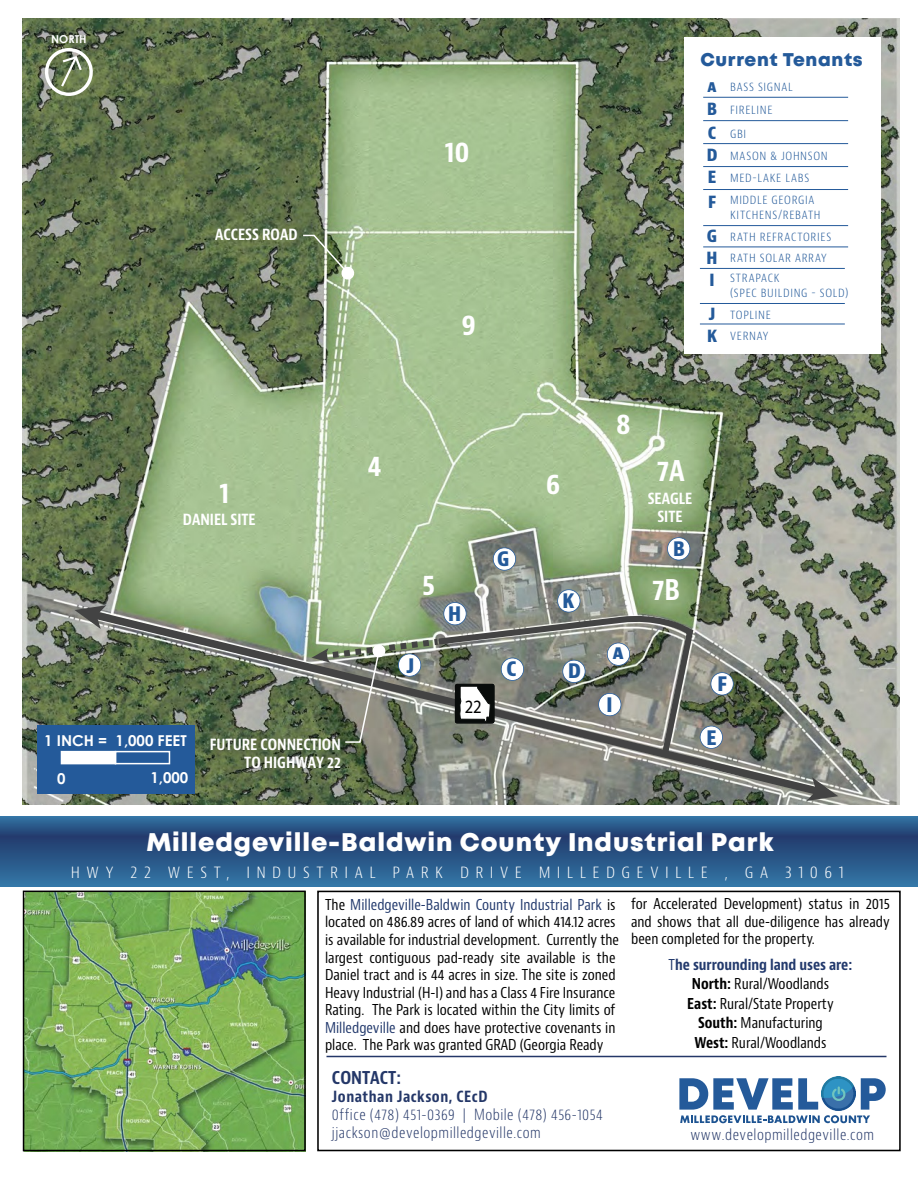
<style>
.page{position:relative;width:918px;height:1188px;background:#fff}
.page>*{position:absolute;margin:0;border:0;box-sizing:border-box;transform-origin:0 0}
.t1{font:28.5px "Volkhov";letter-spacing:.035em;color:#fff}
.t2{font:700 condensed 27.9px "Bernino Sans";color:#fff}
.t3{font:25.5px "Mont Heavy DEMO";letter-spacing:.035em;color:#fff}
.t4{font:800 condensed 19.5px "Bernino Sans";color:#245a9a;scale:1.05 1}
.t5{font:18.9px "Myriad Pro";color:#000;scale:.88 1}
.t6{font:18.45px "Mont Heavy DEMO";letter-spacing:.035em;color:#245a9a}
.t7{font:700 condensed 17.25px "Bernino Sans";color:#243768}
.t8{font:300 condensed 16.5px "Bernino Sans";letter-spacing:.375em;color:#fff;scale:1.05 1}
.t9{font:800 condensed 16.35px/21.5px "Bernino Sans";color:#245a9a;scale:1.05 1}
.t10{font:300 condensed 15px/18px "Bernino Sans";letter-spacing:.035em;color:#243768}
.t11{font:700 condensed 15px/18.9px "Bernino Sans";color:#fff;text-align:right}
.t12{font:700 condensed 15px "Bernino Sans";letter-spacing:.035em;color:#243768}
.t13{font:700 15px "Century Gothic";color:#fff}
.t14{font:condensed 14.7px/17.5px "Bernino Sans";color:#000}
.t15{font:300 condensed 12px/21.9px "Bernino Sans";letter-spacing:.055em;color:#245a9a;scale:1.05 1}
.t16{font:700 10.95px "Century Gothic";color:#fff}
.s1{color:#233a6d}
.s2{font-weight:700;color:#233a6d}
.s3{font-weight:700}
</style>
<div class="page">
<img style="left:23px;top:18px;width:877px;height:786px">
<svg style="left:86px;top:606px;width:741px;height:194px;background:#727d68"></svg>
<svg style="left:806px;top:777px;width:32px;height:24px"></svg>
<svg style="left:75px;top:605px;width:31px;height:24px"></svg>
<div style="left:37px;top:725px;width:158px;height:69px;background:#245a9a"></div>
<svg style="left:42px;top:48px;width:54px;height:48px"></svg>
<div style="left:61px;top:752px;width:54px;height:12px;background:#fff"></div>
<div style="left:61px;top:751px;width:55px;height:13px;border:2px solid #fff"></div>
<div style="left:115px;top:751px;width:55px;height:13px;border:2px solid #fff"></div>
<svg style="left:302px;top:234px;width:53px;height:46px;background:#819370"></svg>
<svg style="left:493px;top:547px;width:23px;height:24px"></svg>
<svg style="left:667px;top:537px;width:23px;height:23px"></svg>
<div style="left:685px;top:38px;width:196px;height:316px;background:#fff"></div>
<svg style="left:312px;top:589px;width:422px;height:173px;background:#8a9183"></svg>
<hr style="left:703px;top:97px;width:145px;height:1px;background:#245a9a">
<hr style="left:703px;top:120px;width:145px;height:1px;background:#245a9a">
<hr style="left:703px;top:143px;width:145px;height:1px;background:#245a9a">
<hr style="left:703px;top:166px;width:145px;height:1px;background:#245a9a">
<hr style="left:703px;top:189px;width:145px;height:1px;background:#245a9a">
<hr style="left:703px;top:225px;width:145px;height:1px;background:#245a9a">
<hr style="left:703px;top:247px;width:145px;height:1px;background:#245a9a">
<hr style="left:700px;top:268px;width:145px;height:1px;background:#245a9a">
<hr style="left:700px;top:303px;width:145px;height:1px;background:#245a9a">
<hr style="left:700px;top:324px;width:145px;height:1px;background:#245a9a">
<div style="left:317px;top:891px;width:584px;height:260px;border:2px solid #000"></div>
<svg style="left:0;top:816px;width:918px;height:70px;background:#2a5889"></svg>
<hr style="left:327px;top:1056px;width:559px;height:1px;background:#243768">
<img style="left:831px;top:1076px;width:15px;height:2px">
<svg style="left:679px;top:1078px;width:207px;height:45px"></svg>
<img style="left:24px;top:892px;width:282px;height:259px">
<p class="t16" style="left:51px;top:32px;width:37px">NORTH</p>
<p class="t11" style="left:215px;top:225px;width:84px">ACCESS ROAD</p>
<h2 class="t2" style="left:445px;top:134px;width:26px">10</h2>
<h2 class="t2" style="left:462px;top:308px;width:16px">9</h2>
<h2 class="t2" style="left:220px;top:476px;width:11px">1</h2>
<p class="t11" style="left:183px;top:510px;width:74px">DANIEL SITE</p>
<p class="t13" style="left:44px;top:731px;width:144px">1 INCH = 1,000 FEET</p>
<p class="t13" style="left:57px;top:768px;width:10px">0</p>
<p class="t13" style="left:151px;top:768px;width:39px">1,000</p>
<p class="t11" style="left:157px;top:734px;width:185px">FUTURE CONNECTIONNECTION<br>TO HIGHWAY 22</p>
<p class="t11" style="left:210px;top:735px;width:59px">FUTURE C</p>
<h2 class="t2" style="left:368px;top:449px;width:15px">4</h2>
<h2 class="t2" style="left:422px;top:568px;width:14px">5</h2>
<h3 class="t4" style="left:448px;top:602px;width:14px">H</h3>
<h3 class="t4" style="left:497px;top:547px;width:13px">G</h3>
<h3 class="t4" style="left:407px;top:654px;width:9px">J</h3>
<h3 class="t4" style="left:506px;top:657px;width:11px">C</h3>
<p class="t5" style="left:465px;top:695px;width:21px">22</p>
<p class="t6" style="left:701px;top:50px;width:164px">Current Tenants</p>
<p class="t15" style="left:730px;top:99px;width:42px">FIRELINE</p>
<p class="t9" style="left:708px;top:76px;width:10px">A</p>
<p class="t15" style="left:730px;top:76px;width:61px">BASS SIGNAL</p>
<p class="t9" style="left:707px;top:99px;width:11px">B</p>
<p class="t9" style="left:708px;top:123px;width:10px">C</p>
<p class="t9" style="left:707px;top:145px;width:12px">D</p>
<p class="t15" style="left:730px;top:123px;width:95px">GBI<br>MASON &amp; JOHNSON</p>
<p class="t9" style="left:708px;top:167px;width:10px">E</p>
<p class="t15" style="left:730px;top:167px;width:77px">MED-LAKE LABS</p>
<p class="t9" style="left:708px;top:192px;width:9px">F</p>
<p class="t15" style="left:730px;top:193px;width:88px;line-height:14.4px">MIDDLE GEORGIA<br>KITCHENS/REBATH</p>
<p class="t9" style="left:707px;top:226px;width:11px">G</p>
<p class="t9" style="left:707px;top:247px;width:12px">H</p>
<p class="t15" style="left:730px;top:226px;width:98px">RATH REFRACTORIES<br>RATH SOLAR ARRAY</p>
<p class="t9" style="left:710px;top:270px;width:6px">I</p>
<p class="t15" style="left:730px;top:271px;width:114px;line-height:14.4px">STRAPACK<br>(SPEC BUILDING - SOLD)</p>
<p class="t9" style="left:707px;top:304px;width:11px">J<br>K</p>
<p class="t15" style="left:730px;top:304px;width:40px">TOPLINE</p>
<p class="t15" style="left:730px;top:325px;width:38px">VERNAY</p>
<h2 class="t2" style="left:546px;top:467px;width:16px">6</h2>
<h3 class="t4" style="left:562px;top:589px;width:13px">K</h3>
<h3 class="t4" style="left:568px;top:659px;width:14px">D</h3>
<h2 class="t2" style="left:616px;top:407px;width:16px">8</h2>
<h2 class="t2" style="left:657px;top:453px;width:29px">7A</h2>
<p class="t11" style="left:648px;top:490px;width:46px;line-height:18px;text-align:center">SEAGLE<br>SITE</p>
<h2 class="t2" style="left:662px;top:510px;width:13px">7</h2>
<h3 class="t4" style="left:673px;top:537px;width:13px">B</h3>
<h2 class="t2" style="left:653px;top:572px;width:29px">7B</h2>
<h3 class="t4" style="left:613px;top:640px;width:12px">A</h3>
<h3 class="t4" style="left:607px;top:693px;width:7px">I</h3>
<h3 class="t4" style="left:717px;top:672px;width:11px">F</h3>
<h3 class="t4" style="left:706px;top:726px;width:11px">E</h3>
<h1 class="t1" style="left:123px;top:824px;width:676px">Milledgeville-Baldwin County Industrial Park</h1>
<h3 class="t3" style="left:146px;top:828px;width:629px">Milledgeville-Baldwin County Industrial Park</h3>
<p class="t8" style="left:71px;top:862px;width:738px">HWY 22 WEST, INDUSTRIAL PARK DRIVE MILLEDGEVILLE , GA 31061</p>
<p class="t14" style="left:325px;top:896px;width:296px">The <span class="s1">Milledgeville-Baldwin County Industrial Park</span> is located on 486.89 acres of land of which 414.12 acres is available for industrial development. Currently the largest contiguous pad-ready site available is the Daniel tract and is 44 acres in size. The site is zoned Heavy Industrial (H-I) and has a Class 4 Fire Insurance Rating. The Park is located within the City limits of <span class="s1">Milledgeville</span> and does have protective covenants in place. The Park was granted GRAD (Georgia Ready</p>
<p class="t14" style="left:631px;top:895px;width:260px;text-align:justify">for Accelerated Development) status in 2015 and shows that all due-diligence has already been completed for the property.</p>
<p class="t14" style="left:669px;top:955px;width:185px;line-height:19.5px;text-align:center"><span class="s1">T</span><span class="s2">he surrounding land uses are:<br></span><span class="s3">North:</span> Rural/Woodlands<br><span class="s3">East:</span> Rural/State Property<br><span class="s3">South:</span> Manufacturing<br><span class="s3">West:</span> Rural/Woodlands</p>
<p class="t14" style="left:339px;top:1001px;width:7px">t</p>
<p class="t7" style="left:332px;top:1068px;width:71px">CONTACT:</p>
<p class="t12" style="left:332px;top:1088px;width:84px">Matt Poyner</p>
<p class="t10" style="left:332px;top:1106px;width:216px">(478) 451-0369 mpoyner@developmilledgeville.com</p>
<p class="t12" style="left:332px;top:1088px;width:157px">Jonathan Jackson, CEcD</p>
<p class="t10" style="left:332px;top:1106px;width:272px">0ffice (478) 451-0369 | Mobile (478) 456-1054 jjackson@developmilledgeville.com</p>
<p class="t10" style="left:691px;top:1123px;width:185px">www.developmilledgeville.com</p>
<p class="t10" style="left:690px;top:1126px;width:185px">www.developmilledgeville.com</p>
</div>
